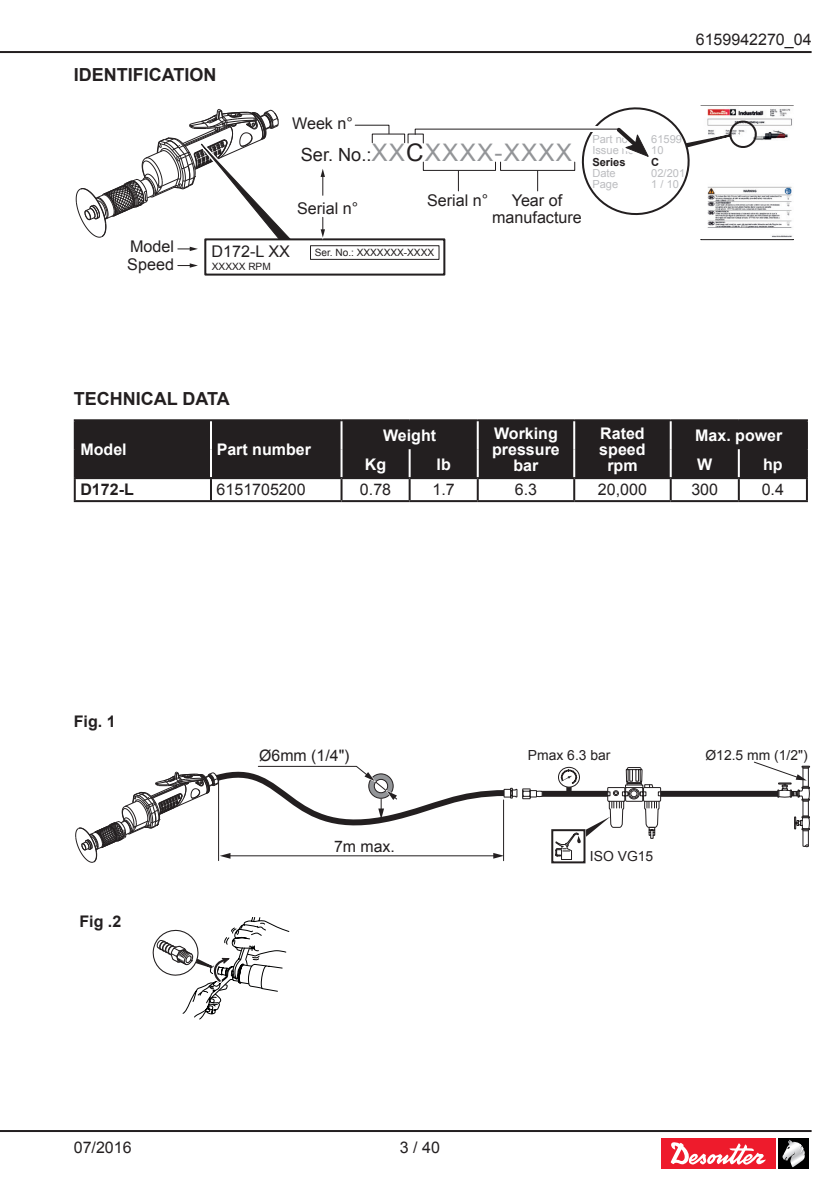
<style>
.page{position:relative;width:840px;height:1191px;background:#fff}
.page>*{position:absolute;margin:0;border:0;box-sizing:border-box;transform-origin:0 0}
.t1{font:24.2px "Arial";letter-spacing:.05em;color:#939598}
.t2{font:700 18px "Arial";color:#231f20}
.t3{font:16.2px/16.2px "Arial";color:#231f20;text-align:center}
.t4{font:700 16px/16px "Arial";color:#fff;text-align:center}
.t5{font:16px "Arial";color:#231f20}
.t6{font:700 16px "Arial";color:#231f20}
.t7{font:15.8px "Arial";color:#231f20}
.t8{font:13.8px "Arial";color:#231f20}
.t9{font:11px "Arial";color:#bcbdc0}
.t10{font:700 11px "Arial";color:#231f20}
.t11{font:10px "Arial";color:#231f20}
.s1{font-size:18.2px;color:#231f20}
.s2{color:#231f20}
</style>
<div class="page">
<div style="left:777px;top:1138px;width:31px;height:30px;background:#000"></div>
<div style="left:660px;top:1138px;width:115px;height:30px;background:#ee1b2c"></div>
<svg style="left:670px;top:1142px;width:96px;height:22px"></svg>
<svg style="left:782px;top:1139px;width:22px;height:28px"></svg>
<hr style="left:1px;top:1130px;width:809px;height:2px;background:#231f20">
<hr style="left:1px;top:51px;width:809px;height:2px;background:#231f20">
<div style="left:76px;top:421px;width:729px;height:56px;background:#231f20"></div>
<hr style="left:408px;top:479px;width:2px;height:21px;background:#231f20">
<hr style="left:477px;top:477px;width:97px;height:2px;background:#231f20">
<hr style="left:476px;top:479px;width:2px;height:21px;background:#231f20">
<hr style="left:574px;top:477px;width:96px;height:2px;background:#231f20">
<hr style="left:573px;top:479px;width:2px;height:21px;background:#231f20">
<hr style="left:670px;top:477px;width:68px;height:2px;background:#231f20">
<hr style="left:669px;top:479px;width:2px;height:21px;background:#231f20">
<hr style="left:738px;top:477px;width:69px;height:2px;background:#231f20">
<hr style="left:737px;top:479px;width:2px;height:21px;background:#231f20">
<hr style="left:477px;top:500px;width:97px;height:2px;background:#231f20">
<hr style="left:574px;top:500px;width:96px;height:2px;background:#231f20">
<hr style="left:670px;top:500px;width:68px;height:2px;background:#231f20">
<hr style="left:738px;top:500px;width:69px;height:2px;background:#231f20">
<hr style="left:341px;top:477px;width:68px;height:2px;background:#231f20">
<hr style="left:409px;top:477px;width:68px;height:2px;background:#231f20">
<hr style="left:341px;top:500px;width:68px;height:2px;background:#231f20">
<hr style="left:409px;top:500px;width:68px;height:2px;background:#231f20">
<hr style="left:805px;top:479px;width:2px;height:21px;background:#231f20">
<hr style="left:74px;top:419px;width:137px;height:2px;background:#231f20">
<hr style="left:74px;top:421px;width:2px;height:28px;background:#231f20">
<hr style="left:211px;top:419px;width:130px;height:2px;background:#231f20">
<hr style="left:74px;top:449px;width:2px;height:28px;background:#231f20">
<hr style="left:341px;top:419px;width:68px;height:2px;background:#231f20">
<hr style="left:409px;top:419px;width:68px;height:2px;background:#231f20">
<hr style="left:477px;top:419px;width:97px;height:2px;background:#231f20">
<hr style="left:574px;top:419px;width:96px;height:2px;background:#231f20">
<hr style="left:670px;top:419px;width:68px;height:2px;background:#231f20">
<hr style="left:738px;top:419px;width:69px;height:2px;background:#231f20">
<hr style="left:805px;top:421px;width:2px;height:28px;background:#231f20">
<hr style="left:805px;top:449px;width:2px;height:28px;background:#231f20">
<hr style="left:210px;top:421px;width:2px;height:28px;background:#fff">
<hr style="left:210px;top:449px;width:2px;height:28px;background:#fff">
<hr style="left:340px;top:421px;width:2px;height:28px;background:#fff">
<hr style="left:476px;top:421px;width:2px;height:28px;background:#fff">
<hr style="left:573px;top:421px;width:2px;height:28px;background:#fff">
<hr style="left:573px;top:449px;width:2px;height:28px;background:#fff">
<hr style="left:669px;top:421px;width:2px;height:28px;background:#fff">
<hr style="left:340px;top:449px;width:2px;height:28px;background:#fff">
<hr style="left:408px;top:449px;width:2px;height:28px;background:#fff">
<hr style="left:476px;top:449px;width:2px;height:28px;background:#fff">
<hr style="left:669px;top:449px;width:2px;height:28px;background:#fff">
<hr style="left:737px;top:449px;width:2px;height:28px;background:#fff">
<hr style="left:74px;top:477px;width:137px;height:2px;background:#231f20">
<hr style="left:74px;top:479px;width:2px;height:21px;background:#231f20">
<hr style="left:211px;top:477px;width:130px;height:2px;background:#231f20">
<hr style="left:210px;top:479px;width:2px;height:21px;background:#231f20">
<hr style="left:340px;top:479px;width:2px;height:21px;background:#231f20">
<hr style="left:74px;top:500px;width:137px;height:2px;background:#231f20">
<hr style="left:211px;top:500px;width:130px;height:2px;background:#231f20">
<svg style="left:152px;top:917px;width:137px;height:102px"></svg>
<div style="left:660px;top:791px;width:117px;height:6px;background:#231f20"></div>
<div style="left:540px;top:791px;width:67px;height:6px;background:#231f20"></div>
<div style="left:551px;top:829px;width:34px;height:34px;border:2px solid #231f20"></div>
<svg style="left:554px;top:767px;width:106px;height:93px"></svg>
<svg style="left:753px;top:761px;width:56px;height:86px"></svg>
<svg style="left:75px;top:765px;width:467px;height:97px"></svg>
<div style="left:700px;top:105px;width:93px;height:135px;border:1px solid #231f20"></div>
<img style="left:700px;top:107px;width:92px;height:132px">
<div style="left:204px;top:238px;width:241px;height:37px;border:2px solid #231f20"></div>
<div style="left:310px;top:245px;width:129px;height:15px;border:1px solid #231f20"></div>
<svg style="left:354px;top:124px;width:36px;height:11px"></svg>
<svg style="left:414px;top:105px;width:342px;height:120px"></svg>
<svg style="left:320px;top:217px;width:5px;height:23px"></svg>
<svg style="left:320px;top:169px;width:5px;height:26px"></svg>
<svg style="left:76px;top:109px;width:219px;height:143px"></svg>
<svg style="left:178px;top:263px;width:20px;height:5px"></svg>
<p class="t2" style="left:74px;top:63px;width:144px">IDENTIFICATION</p>
<p class="t5" style="left:695px;top:28px;width:117px">6159942270_04</p>
<p class="t3" style="left:130px;top:238px;width:45px">Model</p>
<p class="t3" style="left:127px;top:256px;width:48px">Speed</p>
<p class="t3" style="left:292px;top:116px;width:62px">Week n°</p>
<h1 class="t1" style="left:300px;top:137px;width:272px"><span class="s1">Ser. No.:</span>XX<span class="s2">C</span>XXXX-XXXX</h1>
<p class="t3" style="left:297px;top:200px;width:63px">Serial n°</p>
<p class="t3" style="left:427px;top:193px;width:63px">Serial n°</p>
<p class="t3" style="left:492px;top:193px;width:91px">Year of manufacture</p>
<p class="t3" style="left:211px;top:244px;width:80px">D172-L XX</p>
<p class="t11" style="left:314px;top:246px;width:121px">Ser. No.: XXXXXXX-XXXX</p>
<p class="t11" style="left:212px;top:260px;width:60px">XXXXX RPM</p>
<p class="t9" style="left:592px;top:132px;width:37px">Part no</p>
<p class="t9" style="left:651px;top:132px;width:32px">61599</p>
<p class="t9" style="left:592px;top:143px;width:43px">Issue no</p>
<p class="t9" style="left:651px;top:143px;width:14px">10</p>
<p class="t10" style="left:592px;top:154px;width:35px">Series</p>
<p class="t10" style="left:651px;top:154px;width:9px">C</p>
<p class="t9" style="left:592px;top:165px;width:25px">Date</p>
<p class="t9" style="left:651px;top:165px;width:35px">02/201</p>
<p class="t9" style="left:592px;top:177px;width:27px">Page</p>
<p class="t9" style="left:651px;top:177px;width:29px">1 / 10</p>
<p class="t2" style="left:74px;top:386px;width:157px">TECHNICAL DATA</p>
<p class="t4" style="left:80px;top:442px;width:48px">Model</p>
<p class="t4" style="left:216px;top:442px;width:96px">Part number</p>
<p class="t4" style="left:383px;top:427px;width:55px">Weight</p>
<p class="t4" style="left:492px;top:426px;width:69px">Working pressure bar</p>
<p class="t4" style="left:599px;top:426px;width:48px">Rated speed rpm</p>
<p class="t4" style="left:694px;top:427px;width:89px">Max. power</p>
<p class="t4" style="left:364px;top:456px;width:23px">Kg</p>
<p class="t4" style="left:436px;top:456px;width:16px">lb</p>
<p class="t4" style="left:696px;top:456px;width:17px">W</p>
<p class="t4" style="left:762px;top:456px;width:21px">hp</p>
<p class="t6" style="left:80px;top:479px;width:55px">D172-L</p>
<p class="t5" style="left:216px;top:479px;width:90px">6151705200</p>
<p class="t5" style="left:360px;top:479px;width:33px">0.78</p>
<p class="t5" style="left:432px;top:479px;width:24px">1.7</p>
<p class="t5" style="left:514px;top:479px;width:24px">6.3</p>
<p class="t5" style="left:597px;top:479px;width:50px">20,000</p>
<p class="t5" style="left:691px;top:479px;width:28px">300</p>
<p class="t5" style="left:761px;top:479px;width:24px">0.4</p>
<p class="t6" style="left:74px;top:710px;width:43px">Fig. 1</p>
<p class="t6" style="left:79px;top:911px;width:43px">Fig .2</p>
<p class="t7" style="left:259px;top:744px;width:92px">Ø6mm (1/4")</p>
<p class="t8" style="left:527px;top:746px;width:84px">Pmax 6.3 bar</p>
<p class="t8" style="left:705px;top:746px;width:104px">Ø12.5 mm (1/2")</p>
<p class="t7" style="left:334px;top:836px;width:62px">7m max.</p>
<p class="t8" style="left:589px;top:847px;width:65px">ISO VG15</p>
<p class="t5" style="left:74px;top:1136px;width:59px">07/2016</p>
<p class="t5" style="left:400px;top:1136px;width:42px">3 / 40</p>
</div>
